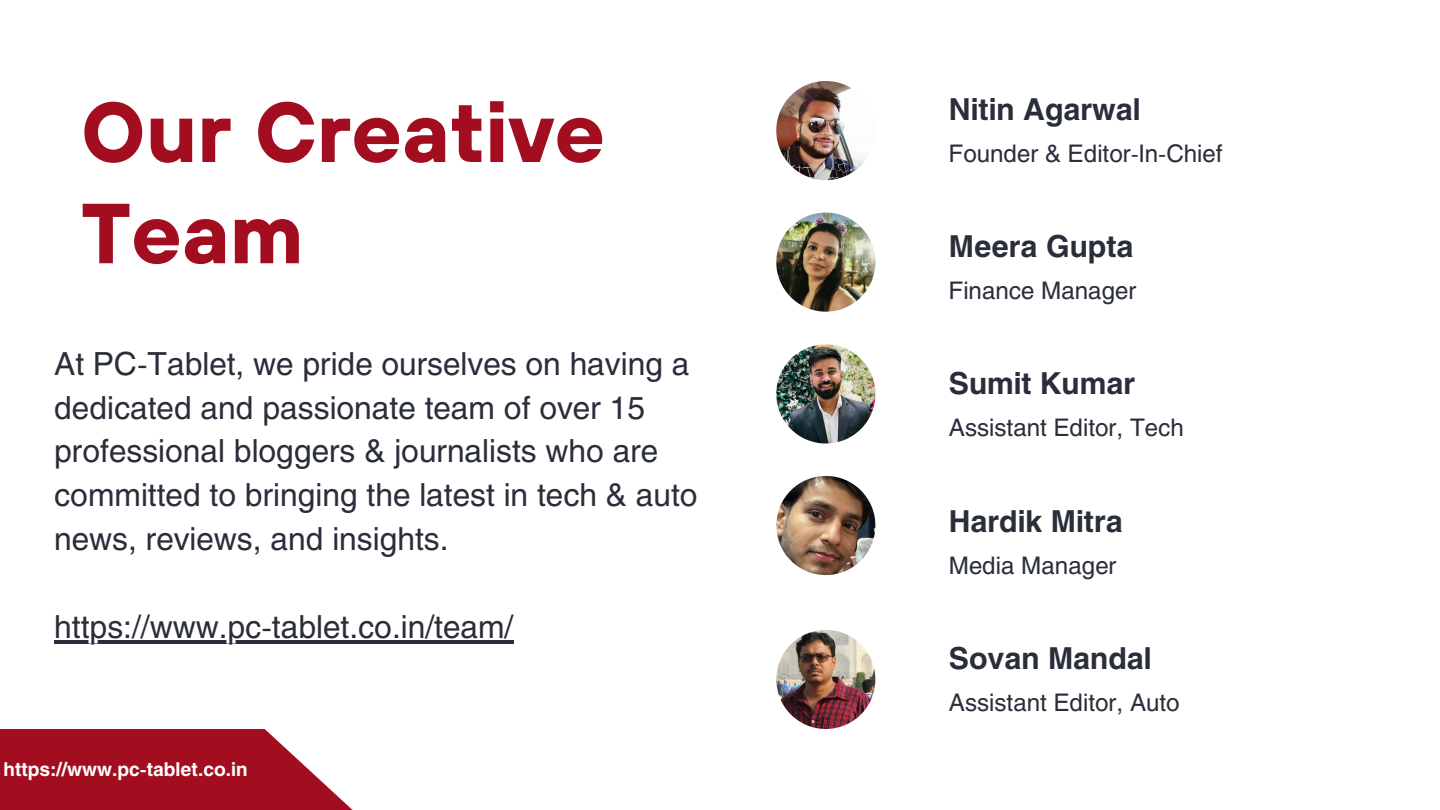
<style>
.page{position:relative;width:1440px;height:810px;background:#fff}
.page>*{position:absolute;margin:0;border:0;box-sizing:border-box;transform-origin:0 0}
.t1{font:700 85px/101.2px "TT Hoves";color:#a20e20}
.t2{font:31.5px/43.8px "Helios";color:#2a2e3a}
.t3{font:700 30px "Helios";color:#2a2e3a}
.t4{font:24px "Helios";color:#2a2e3a}
.t5{font:700 19px "Helios";color:#fff}
</style>
<div class="page">
<img style="left:776px;top:81px;width:99px;height:99px;border-radius:50%">
<img style="left:776px;top:213px;width:99px;height:99px;border-radius:50%">
<img style="left:776px;top:344px;width:99px;height:100px;border-radius:50%">
<img style="left:776px;top:476px;width:99px;height:99px;border-radius:50%">
<img style="left:776px;top:630px;width:99px;height:99px;border-radius:50%">
<svg style="left:0;top:729px;width:353px;height:81px;background:#ad2c3c"></svg>
<hr style="left:54px;top:640px;width:459px;height:3px;background:#2a2e3a">
<p class="t1" style="left:81px;top:80px;width:526px">Our Creative<br>Team</p>
<p class="t2" style="left:54px;top:341px;width:645px">At PC-Tablet, we pride ourselves on having a dedicated and passionate team of over 15 professional bloggers &amp; journalists who are committed to bringing the latest in tech &amp; auto news, reviews, and insights.</p>
<p class="t2" style="left:54px;top:604px;width:461px">https://www.pc-tablet.co.in/team/</p>
<p class="t5" style="left:4px;top:757px;width:246px">https://www.pc-tablet.co.in</p>
<h2 class="t3" style="left:949px;top:90px;width:193px">Nitin Agarwal</h2>
<h4 class="t4" style="left:949px;top:138px;width:275px">Founder &amp; Editor-In-Chief</h4>
<h2 class="t3" style="left:949px;top:227px;width:186px">Meera Gupta</h2>
<h4 class="t4" style="left:949px;top:275px;width:189px">Finance Manager</h4>
<h2 class="t3" style="left:949px;top:365px;width:188px">Sumit Kumar</h2>
<h4 class="t4" style="left:949px;top:413px;width:236px">Assistant Editor, Tech</h4>
<h2 class="t3" style="left:949px;top:502px;width:175px">Hardik Mitra</h2>
<h4 class="t4" style="left:949px;top:550px;width:169px">Media Manager</h4>
<h2 class="t3" style="left:949px;top:639px;width:204px">Sovan Mandal</h2>
<h4 class="t4" style="left:949px;top:687px;width:232px">Assistant Editor, Auto</h4>
</div>
